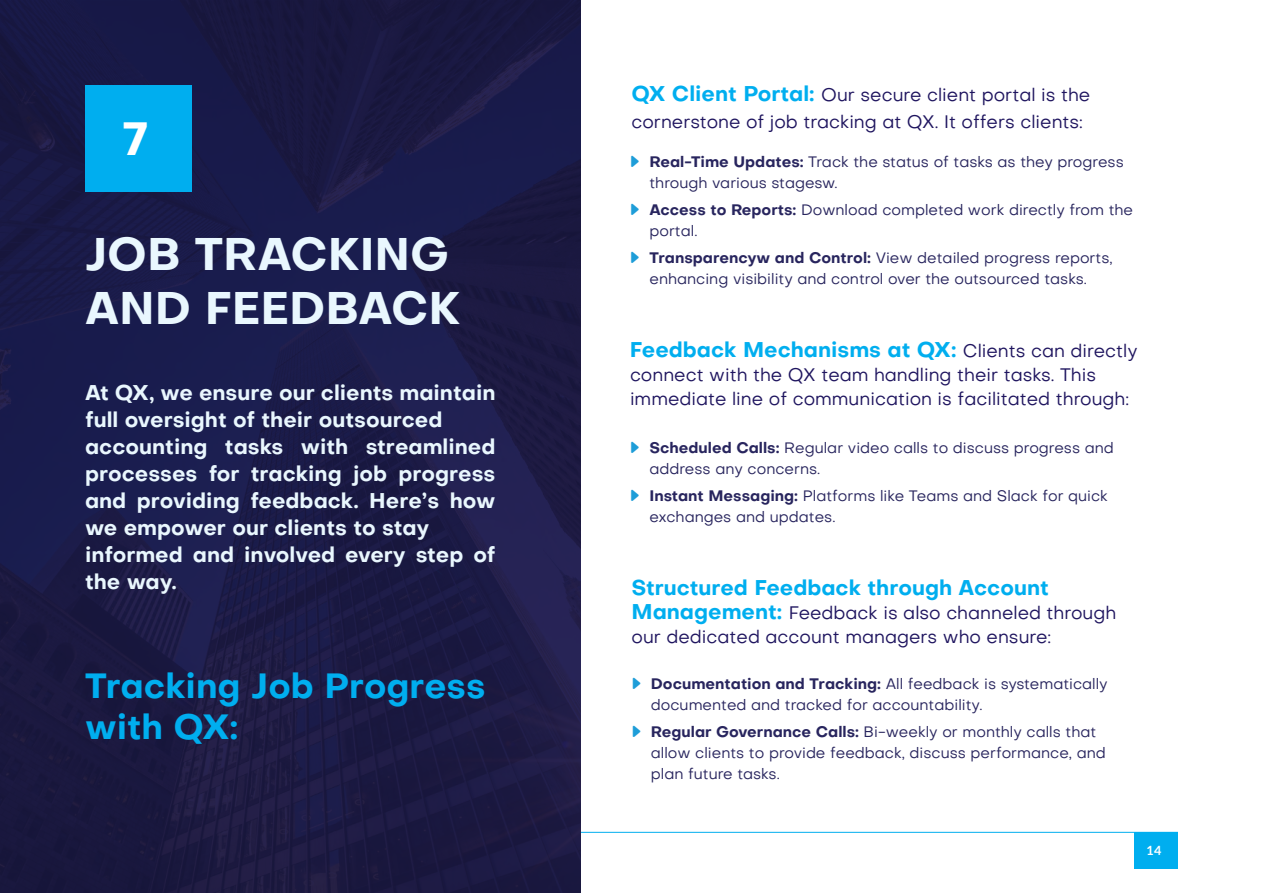
<style>
.page{position:relative;width:1263px;height:893px;background:#fff}
.page>*{position:absolute;margin:0;border:0;box-sizing:border-box;transform-origin:0 0}
.t1{font:700 45.9px "Objective";color:#fff}
.t2{font:700 45px/54px "Objective";color:#e9f7fe}
.t3{font:700 34.5px/41.4px "Objective";color:#00aeef}
.t4{font:700 21px/27px "Objective";color:#e9f7fe}
.t5{font:700 21px "Objective";color:#00aeef}
.t6{font:18px/24px "Objective";color:#1f155f}
.t7{font:15px/21px "Objective";color:#28255e}
.t8{font:700 12.75px "Lato";color:#fff}
.s1{font-weight:700;font-size:21px;color:#00aeef}
.s2{font-weight:700}
.s3{font-weight:400;font-size:18px;color:#1f155f}
</style>
<div class="page">
<div style="left:1135px;top:832px;width:43px;height:36px;background:#00aeef"></div>
<hr style="left:84px;top:832px;width:1094px;height:1px;background:#00aeef">
<img style="left:0;top:1px;width:580px;height:892px">
<div style="left:85px;top:85px;width:106px;height:106px;background:#00aeef"></div>
<h1 class="t1" style="left:123px;top:106px;width:26px">7</h1>
<h2 class="t2" style="left:85px;top:226px;width:377px">JOB TRACKING<br>AND FEEDBACK</h2>
<p class="t4" style="left:85px;top:379px;width:412px">At QX, we ensure our clients maintain full oversight of their outsourced accounting tasks with streamlined processes for tracking job progress and providing feedback. Here’s how we empower our clients to stay informed and involved every step of the way.</p>
<h3 class="t3" style="left:85px;top:664px;width:402px">Tracking Job Progress with QX:</h3>
<p class="t6" style="left:631px;top:81px;width:460px;line-height:27px"><span class="s1">QX Client Portal:</span> Our secure client portal is the cornerstone of job tracking at QX. It offers clients:</p>
<p class="t7" style="left:649px;top:151px;width:476px"><span class="s2">Real-Time Updates:</span> Track the status of tasks as they progress through various stagesw.</p>
<p class="t7" style="left:649px;top:199px;width:485px"><span class="s2">Access to Reports:</span> Download completed work directly from the portal.</p>
<p class="t7" style="left:649px;top:247px;width:465px"><span class="s2">Transparencyw and Control:</span> View detailed progress reports, enhancing visibility and control over the outsourced tasks.</p>
<h3 class="t5" style="left:630px;top:335px;width:509px">Feedback Mechanisms at QX: <span class="s3">Clients can directly</span></h3>
<p class="t6" style="left:630px;top:363px;width:501px">connect with the QX team handling their tasks. This immediate line of communication is facilitated through:</p>
<p class="t7" style="left:649px;top:437px;width:466px"><span class="s2">Scheduled Calls:</span> Regular video calls to discuss progress and address any concerns.</p>
<p class="t7" style="left:649px;top:485px;width:460px"><span class="s2">Instant Messaging:</span> Platforms like Teams and Slack for quick exchanges and updates.</p>
<h3 class="t5" style="left:631px;top:572px;width:419px">Structured Feedback through Account</h3>
<p class="t6" style="left:631px;top:600px;width:486px"><span class="s1">Management:</span> Feedback is also channeled through our dedicated account managers who ensure:</p>
<p class="t7" style="left:651px;top:673px;width:458px"><span class="s2">Documentation and Tracking:</span> All feedback is systematically documented and tracked for accountability.</p>
<p class="t7" style="left:651px;top:721px;width:456px"><span class="s2">Regular Governance Calls:</span> Bi-weekly or monthly calls that allow clients to provide feedback, discuss performance, and plan future tasks.</p>
<p class="t8" style="left:1147px;top:841px;width:16px">14</p>
</div>
